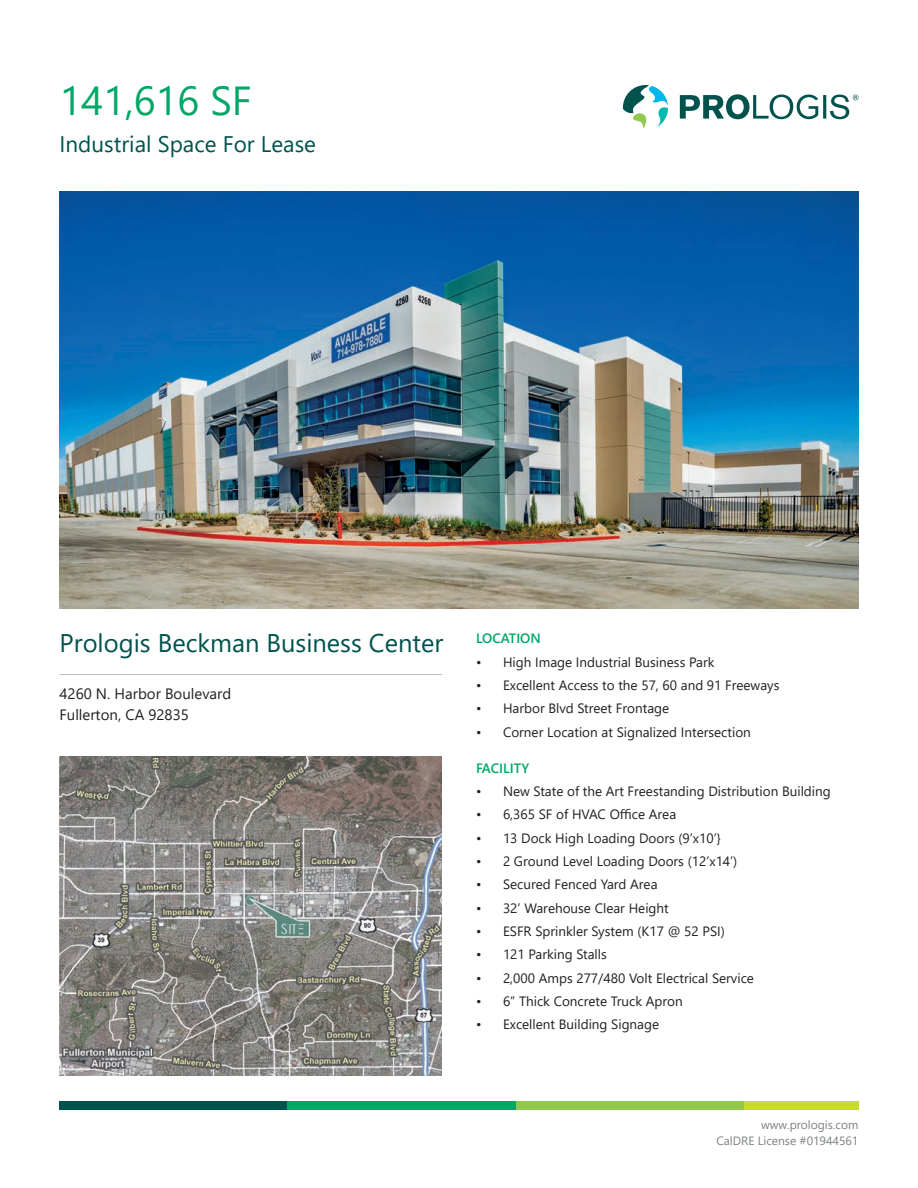
<style>
.page{position:relative;width:918px;height:1188px;background:#fff}
.page>*{position:absolute;margin:0;border:0;box-sizing:border-box;transform-origin:0 0}
.t1{font:40.5px "Segoe UI";color:#00a767}
.t2{font:25.5px "Segoe UI";color:#00524d}
.t3{font:22.5px "Segoe UI";color:#00524d}
.t4{font:15px/21px "Segoe UI";color:#231f20}
.t5{font:13.5px "Segoe UI";color:#231f20}
.t6{font:600 13.5px "Segoe UI";color:#00a767}
.t7{font:12px/16.5px "Segoe UI";color:#7d8183;text-align:right}
</style>
<div class="page">
<svg style="left:623px;top:85px;width:45px;height:44px"></svg>
<svg style="left:680px;top:94px;width:178px;height:25px"></svg>
<div style="left:60px;top:1101px;width:228px;height:9px;background:#00524d"></div>
<div style="left:516px;top:1101px;width:228px;height:9px;background:#91c94f"></div>
<div style="left:288px;top:1101px;width:228px;height:9px;background:#00a767"></div>
<div style="left:744px;top:1101px;width:114px;height:9px;background:#cadb2f"></div>
<hr style="left:60px;top:674px;width:382px;height:1px;background:#babcbc">
<img style="left:60px;top:757px;width:382px;height:319px">
<img style="left:60px;top:191px;width:798px;height:417px">
<h1 class="t1" style="left:60px;top:62px;width:194px">141,616 SF</h1>
<h3 class="t3" style="left:60px;top:123px;width:258px">Industrial Space For Lease</h3>
<h2 class="t2" style="left:60px;top:619px;width:385px">Prologis Beckman Business Center</h2>
<p class="t4" style="left:60px;top:682px;width:173px">4260 N. Harbor Boulevard<br>Fullerton, CA 92835</p>
<p class="t6" style="left:476px;top:626px;width:66px">LOCATION</p>
<p class="t5" style="left:476px;top:649px;width:240px">• High Image Industrial Business Park</p>
<p class="t5" style="left:476px;top:672px;width:305px">• Excellent Access to the 57, 60 and 91 Freeways</p>
<p class="t5" style="left:476px;top:696px;width:195px">• Harbor Blvd Street Frontage</p>
<p class="t5" style="left:476px;top:719px;width:276px">• Corner Location at Signalized Intersection</p>
<p class="t6" style="left:476px;top:755px;width:55px">FACILITY</p>
<p class="t5" style="left:476px;top:778px;width:356px">• New State of the Art Freestanding Distribution Building</p>
<p class="t5" style="left:476px;top:802px;width:202px">• 6,365 SF of HVAC Office Area</p>
<p class="t5" style="left:476px;top:825px;width:246px">• 13 Dock High Loading Doors (9’x10’}</p>
<p class="t5" style="left:476px;top:848px;width:263px">• 2 Ground Level Loading Doors (12’x14’)</p>
<p class="t5" style="left:476px;top:872px;width:183px">• Secured Fenced Yard Area</p>
<p class="t5" style="left:476px;top:895px;width:194px">• 32’ Warehouse Clear Height</p>
<p class="t5" style="left:476px;top:918px;width:250px">• ESFR Sprinkler System (K17 @ 52 PSI)</p>
<p class="t5" style="left:476px;top:942px;width:132px">• 121 Parking Stalls</p>
<p class="t5" style="left:476px;top:965px;width:280px">• 2,000 Amps 277/480 Volt Electrical Service</p>
<p class="t5" style="left:476px;top:988px;width:208px">• 6” Thick Concrete Truck Apron</p>
<p class="t5" style="left:476px;top:1012px;width:185px">• Excellent Building Signage</p>
<p class="t7" style="left:716px;top:1115px;width:144px">www.prologis.com<br>CalDRE License #01944561</p>
</div>
